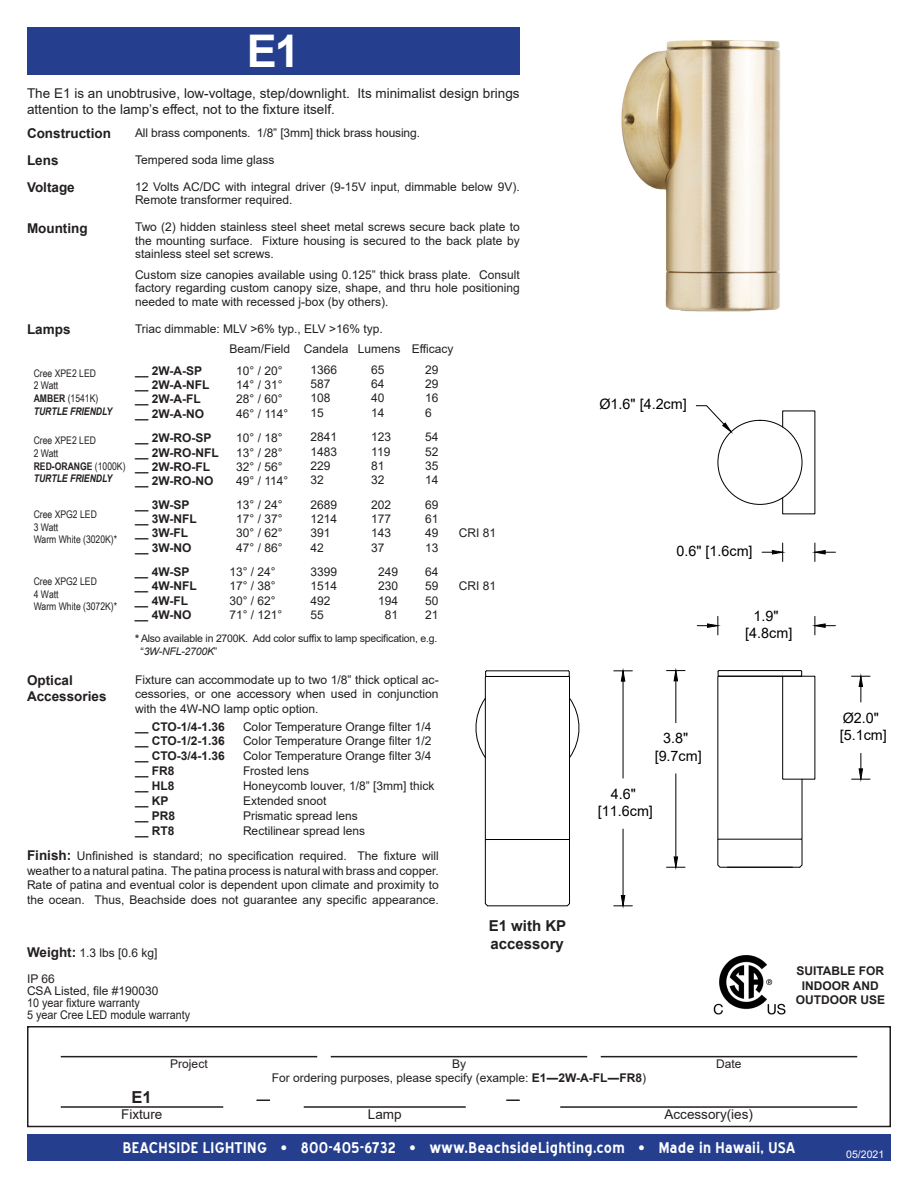
<style>
.page{position:relative;width:918px;height:1188px;background:#fff}
.page>*{position:absolute;margin:0;border:0;box-sizing:border-box;transform-origin:0 0}
.t1{font:700 45px "Arial";color:#fff}
.t2{font:700 16.5px "Arial";color:#231f20}
.t3{font:700 15px "Blue Highway";letter-spacing:.02em;color:#fff}
.t4{font:700 15px/18px "Arial";color:#231f20}
.t5{font:14.4px/17.2px "Arial";color:#000;text-align:center}
.t6{font:13.5px/16.2px "Arial";color:#231f20}
.t7{font:700 13.5px/27px "Arial";color:#231f20}
.t8{font:12px/14.4px "Arial";color:#231f20}
.t9{font:700 12px/14.4px "Arial";color:#231f20}
.t10{font:10.5px/12.6px "Arial Narrow";color:#231f20}
.t11{font:10.5px/12.6px "Arial";letter-spacing:-.02em;color:#231f20}
.t12{font:10.5px "Arial";color:#fff}
.s1{font-weight:700}
.s2{font-weight:700;font-style:italic}
.s3{font-style:italic}
.s4{font-weight:700;font-size:13.5px}
</style>
<div class="page">
<div style="left:27px;top:1134px;width:864px;height:27px;background:#253f8e"></div>
<div style="left:27px;top:27px;width:493px;height:47px;background:#253f8e"></div>
<div style="left:27px;top:1026px;width:864px;height:101px;border:2px solid #231f20"></div>
<hr style="left:61px;top:1056px;width:256px;height:1px;background:#231f20">
<hr style="left:331px;top:1056px;width:256px;height:1px;background:#231f20">
<hr style="left:601px;top:1056px;width:256px;height:1px;background:#231f20">
<hr style="left:61px;top:1106px;width:162px;height:2px;background:#231f20">
<hr style="left:560px;top:1106px;width:297px;height:2px;background:#231f20">
<svg style="left:506px;top:1100px;width:14px;height:1px"></svg>
<svg style="left:256px;top:1100px;width:14px;height:1px"></svg>
<hr style="left:304px;top:1106px;width:162px;height:2px;background:#231f20">
<img style="left:621px;top:40px;width:159px;height:272px">
<svg style="left:782px;top:410px;width:33px;height:104px"></svg>
<svg style="left:696px;top:405px;width:36px;height:28px"></svg>
<svg style="left:852px;top:675px;width:18px;height:27px"></svg>
<svg style="left:852px;top:753px;width:18px;height:27px"></svg>
<hr style="left:676px;top:681px;width:1px;height:42px;background:#000">
<hr style="left:676px;top:774px;width:1px;height:83px;background:#000">
<svg style="left:667px;top:670px;width:18px;height:12px"></svg>
<svg style="left:667px;top:856px;width:18px;height:12px"></svg>
<svg style="left:814px;top:543px;width:21px;height:19px"></svg>
<svg style="left:762px;top:543px;width:21px;height:19px"></svg>
<svg style="left:717px;top:670px;width:98px;height:198px"></svg>
<svg style="left:814px;top:616px;width:21px;height:19px"></svg>
<svg style="left:697px;top:616px;width:22px;height:19px"></svg>
<svg style="left:475px;top:670px;width:105px;height:237px"></svg>
<hr style="left:623px;top:681px;width:1px;height:97px;background:#000">
<hr style="left:623px;top:829px;width:1px;height:67px;background:#000">
<svg style="left:614px;top:670px;width:18px;height:12px"></svg>
<svg style="left:614px;top:895px;width:18px;height:12px"></svg>
<img style="left:713px;top:955px;width:73px;height:60px">
<h1 class="t1" style="left:247px;top:19px;width:54px">E1</h1>
<p class="t6" style="left:27px;top:85px;width:494px">The E1 is an unobtrusive, low-voltage, step/downlight. Its minimalist design brings attention to the lamp’s effect, not to the fixture itself.</p>
<p class="t7" style="left:27px;top:120px;width:85px">Construction</p>
<p class="t8" style="left:135px;top:125px;width:287px">All brass components. 1/8” [3mm] thick brass housing.</p>
<p class="t7" style="left:27px;top:147px;width:49px">Lens<br>Voltage</p>
<p class="t7" style="left:27px;top:214px;width:62px">Mounting</p>
<p class="t8" style="left:135px;top:220px;width:386px;line-height:13.5px;text-align:justify">Two (2) hidden stainless steel sheet metal screws secure back plate to the mounting surface. Fixture housing is secured to the back plate by stainless steel set screws.</p>
<p class="t8" style="left:135px;top:152px;width:141px">Tempered soda lime glass</p>
<p class="t8" style="left:135px;top:180px;width:386px;line-height:13.5px">12 Volts AC/DC with integral driver (9-15V input, dimmable below 9V).<br>Remote transformer required.</p>
<p class="t8" style="left:135px;top:268px;width:386px;line-height:13.5px;text-align:justify">Custom size canopies available using 0.125” thick brass plate. Consult factory regarding custom canopy size, shape, and thru hole positioning needed to mate with recessed j-box (by others).</p>
<p class="t7" style="left:27px;top:316px;width:45px">Lamps</p>
<p class="t8" style="left:135px;top:321px;width:249px">Triac dimmable: MLV &gt;6% typ., ELV &gt;16% typ.</p>
<p class="t8" style="left:230px;top:342px;width:225px">Beam/Field Candela Lumens Efficacy</p>
<p class="t10" style="left:34px;top:366px;width:80px">Cree XPE2 LED<br>2 Watt<br><span class="s1">AMBER</span> (1541K)<br><span class="s2">TURTLE FRIENDLY</span></p>
<p class="t9" style="left:135px;top:363px;width:76px">__ 2W-A-SP __ 2W-A-NFL __ 2W-A-FL __ 2W-A-NO</p>
<p class="t8" style="left:236px;top:363px;width:54px">10° / 20°<br>14° / 31°<br>28° / 60°<br>46° / 114°</p>
<p class="t8" style="left:310px;top:362px;width:28px">1366<br>587<br>108<br>15</p>
<p class="t8" style="left:371px;top:362px;width:15px;text-align:justify">65<br>64<br>40<br>14</p>
<p class="t8" style="left:425px;top:362px;width:15px;text-align:justify">29<br>29<br>16<br>6</p>
<p class="t10" style="left:34px;top:434px;width:93px">Cree XPE2 LED<br>2 Watt<br><span class="s1">RED-ORANGE</span> (1000K)<br><span class="s2">TURTLE FRIENDLY</span></p>
<p class="t9" style="left:135px;top:431px;width:85px">__ 2W-RO-SP __ 2W-RO-NFL __ 2W-RO-FL __ 2W-RO-NO</p>
<p class="t8" style="left:236px;top:431px;width:54px">10° / 18°<br>13° / 28°<br>32° / 56°<br>49° / 114°</p>
<p class="t8" style="left:310px;top:430px;width:28px">2841<br>1483<br>229<br>32</p>
<p class="t8" style="left:371px;top:430px;width:22px">123<br>119<br>81<br>32</p>
<p class="t8" style="left:425px;top:430px;width:15px;text-align:justify">54<br>52<br>35<br>14</p>
<p class="t10" style="left:34px;top:508px;width:85px">Cree XPG2 LED<br>3 Watt<br>Warm White (3020K)*</p>
<p class="t9" style="left:135px;top:497px;width:63px">__ 3W-SP __ 3W-NFL __ 3W-FL __ 3W-NO</p>
<p class="t8" style="left:236px;top:497px;width:48px;text-align:justify">13° / 24° 17° / 37° 30° / 62° 47° / 86°</p>
<p class="t8" style="left:310px;top:497px;width:28px">2689<br>1214<br>391<br>42</p>
<p class="t8" style="left:371px;top:497px;width:22px;text-align:justify">202<br>177<br>143<br>37</p>
<p class="t8" style="left:425px;top:497px;width:15px;text-align:justify">69<br>61<br>49<br>13</p>
<p class="t10" style="left:34px;top:575px;width:85px">Cree XPG2 LED<br>4 Watt<br>Warm White (3072K)*</p>
<p class="t9" style="left:135px;top:564px;width:63px">__ 4W-SP __ 4W-NFL __ 4W-FL __ 4W-NO</p>
<p class="t8" style="left:229px;top:564px;width:54px">13° / 24°<br>17° / 38°<br>30° / 62°<br>71° / 121°</p>
<p class="t8" style="left:310px;top:564px;width:28px">3399<br>1514<br>492<br>55</p>
<p class="t8" style="left:378px;top:564px;width:22px;text-align:center">249<br>230<br>194<br>81</p>
<p class="t8" style="left:425px;top:564px;width:15px;text-align:justify">64<br>59<br>50<br>21</p>
<p class="t11" style="left:140px;top:632px;width:298px;text-indent:-5px"><span class="s1">*</span> Also available in 2700K. Add color suffix to lamp specification, e.g. “<span class="s3">3W-NFL-2700K</span>”</p>
<p class="t7" style="left:27px;top:672px;width:81px;line-height:16.2px">Optical<br>Accessories</p>
<p class="t8" style="left:135px;top:672px;width:305px;text-align:justify">Fixture can accommodate up to two 1/8” thick optical ac&shy;cessories, or one accessory when used in conjunction with the 4W-NO lamp optic option.</p>
<p class="t9" style="left:135px;top:719px;width:91px;line-height:14.9px">__ CTO-1/4-1.36 __ CTO-1/2-1.36 __ CTO-3/4-1.36 __ FR8<br>__ HL8<br>__ KP<br>__ PR8<br>__ RT8</p>
<p class="t8" style="left:243px;top:719px;width:193px;line-height:14.9px">Color Temperature Orange filter 1/4<br>Color Temperature Orange filter 1/2<br>Color Temperature Orange filter 3/4<br>Frosted lens<br>Honeycomb louver, 1/8” [3mm] thick<br>Extended snoot<br>Prismatic spread lens<br>Rectilinear spread lens</p>
<p class="t8" style="left:27px;top:849px;width:413px;text-align:justify"><span class="s4">Finish:</span> Unfinished is standard; no specification required. The fixture will weather to a natural patina. The patina process is natural with brass and copper.<br>Rate of patina and eventual color is dependent upon climate and proximity to the ocean. Thus, Beachside does not guarantee any specific appearance.</p>
<p class="t8" style="left:27px;top:945px;width:132px"><span class="s4">Weight:</span> 1.3 lbs [0.6 kg]</p>
<p class="t8" style="left:27px;top:973px;width:165px;line-height:12px">IP 66<br>CSA Listed, file #190030<br>10 year fixture warranty<br>5 year Cree LED module warranty</p>
<p class="t8" style="left:459px;top:526px;width:39px">CRI 81</p>
<p class="t8" style="left:459px;top:579px;width:39px">CRI 81</p>
<p class="t4" style="left:489px;top:916px;width:79px">E1 with KP accessory</p>
<p class="t5" style="left:599px;top:396px;width:89px">Ø1.6" [4.2cm]</p>
<p class="t5" style="left:677px;top:542px;width:78px">0.6" [1.6cm]</p>
<p class="t5" style="left:745px;top:607px;width:49px">1.9" [4.8cm]</p>
<p class="t5" style="left:843px;top:709px;width:38px">Ø2.0"</p>
<p class="t5" style="left:663px;top:730px;width:27px">3.8"</p>
<p class="t5" style="left:840px;top:726px;width:49px">[5.1cm]</p>
<p class="t5" style="left:655px;top:747px;width:49px">[9.7cm]</p>
<p class="t5" style="left:598px;top:785px;width:57px">4.6" [11.6cm]</p>
<p class="t9" style="left:796px;top:964px;width:91px;text-align:center">SUITABLE FOR<br>INDOOR AND<br>OUTDOOR USE</p>
<h2 class="t2" style="left:132px;top:1085px;width:22px">E1</h2>
<p class="t8" style="left:170px;top:1056px;width:39px">Project</p>
<p class="t8" style="left:452px;top:1056px;width:16px">By</p>
<p class="t8" style="left:716px;top:1056px;width:27px">Date</p>
<p class="t8" style="left:272px;top:1071px;width:376px">For ordering purposes, please specify (example: <span class="s1">E1―2W-A-FL―FR8</span>)</p>
<p class="t6" style="left:121px;top:1106px;width:43px">Fixture</p>
<p class="t6" style="left:664px;top:1106px;width:90px">Accessory(ies)</p>
<p class="t6" style="left:368px;top:1106px;width:35px">Lamp</p>
<p class="t3" style="left:123px;top:1139px;width:674px">BEACHSIDE LIGHTING • 800-405-6732 • www.BeachsideLighting.com • Made in Hawaii, USA</p>
<p class="t12" style="left:846px;top:1147px;width:39px">05/2021</p>
</div>
